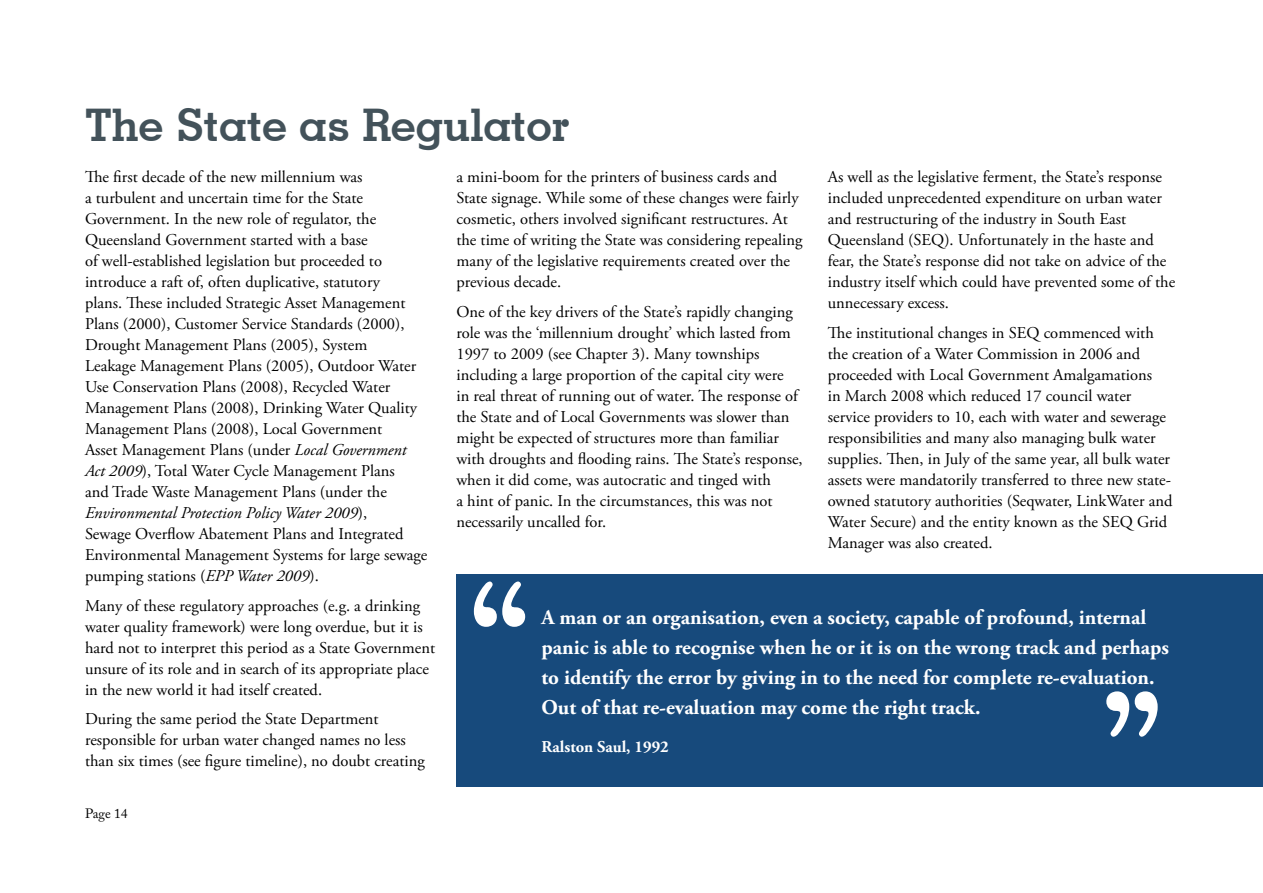
<style>
.page{position:relative;width:1263px;height:893px;background:#fff}
.page>*{position:absolute;margin:0;border:0;box-sizing:border-box;transform-origin:0 0}
.t1{font:500 150px "American Typewriter Std";color:#fff}
.t2{font:700 45px "Geometric Slab 703 BT";color:#43525a}
.t3{font:700 21px/30px "Adobe Garamond Pro";color:#fff}
.t4{font:16.5px/21px "Adobe Garamond Pro";color:#000}
.t5{font:700 16.5px "Adobe Garamond Pro";color:#fff}
.t6{font:13.5px "Adobe Caslon Pro";letter-spacing:-.005em;color:#000}
.s1{font-style:italic}
</style>
<div class="page">
<div style="left:456px;top:574px;width:807px;height:213px;background:#174a7c"></div>
<p class="t2" style="left:85px;top:97px;width:486px">The State as Regulator</p>
<p class="t4" style="left:85px;top:167px;width:344px">The first decade of the new millennium was<br>a turbulent and uncertain time for the State Government. In the new role of regulator, the Queensland Government started with a base<br>of well-established legislation but proceeded to introduce a raft of, often duplicative, statutory<br>plans. These included Strategic Asset Management Plans (2000), Customer Service Standards (2000), Drought Management Plans (2005), System<br>Leakage Management Plans (2005), Outdoor Water Use Conservation Plans (2008), Recycled Water Management Plans (2008), Drinking Water Quality Management Plans (2008), Local Government<br>Asset Management Plans (under <span class="s1">Local Government Act 2009</span>), Total Water Cycle Management Plans<br>and Trade Waste Management Plans (under the <span class="s1">Environmental Protection Policy Water 2009</span>),<br>Sewage Overflow Abatement Plans and Integrated Environmental Management Systems for large sewage pumping stations (<span class="s1">EPP Water 2009</span>).</p>
<p class="t4" style="left:85px;top:595px;width:352px">Many of these regulatory approaches (e.g. a drinking water quality framework) were long overdue, but it is hard not to interpret this period as a State Government unsure of its role and in search of its appropriate place in the new world it had itself created.</p>
<p class="t4" style="left:85px;top:709px;width:341px">During the same period the State Department responsible for urban water changed names no less than six times (see figure timeline), no doubt creating</p>
<p class="t4" style="left:456px;top:167px;width:347px">a mini-boom for the printers of business cards and State signage. While some of these changes were fairly cosmetic, others involved significant restructures. At the time of writing the State was considering repealing many of the legislative requirements created over the previous decade.</p>
<p class="t4" style="left:456px;top:302px;width:348px">One of the key drivers of the State’s rapidly changing role was the ‘millennium drought’ which lasted from 1997 to 2009 (see Chapter 3). Many townships including a large proportion of the capital city were<br>in real threat of running out of water. The response of the State and of Local Governments was slower than might be expected of structures more than familiar with droughts and flooding rains. The State’s response, when it did come, was autocratic and tinged with<br>a hint of panic. In the circumstances, this was not necessarily uncalled for.</p>
<p class="t4" style="left:828px;top:167px;width:349px">As well as the legislative ferment, the State’s response included unprecedented expenditure on urban water and restructuring of the industry in South East Queensland (SEQ). Unfortunately in the haste and fear, the State’s response did not take on advice of the industry itself which could have prevented some of the unnecessary excess.</p>
<p class="t4" style="left:828px;top:323px;width:346px">The institutional changes in SEQ commenced with the creation of a Water Commission in 2006 and proceeded with Local Government Amalgamations<br>in March 2008 which reduced 17 council water service providers to 10, each with water and sewerage responsibilities and many also managing bulk water supplies. Then, in July of the same year, all bulk water assets were mandatorily transferred to three new state&shy;owned statutory authorities (Seqwater, LinkWater and Water Secure) and the entity known as the SEQ Grid Manager was also created.</p>
<p class="t1" style="left:461px;top:553px;width:79px">“</p>
<p class="t3" style="left:541px;top:602px;width:629px">A man or an organisation, even a society, capable of profound, internal panic is able to recognise when he or it is on the wrong track and perhaps to identify the error by giving in to the need for complete re-evaluation.<br>Out of that re-evaluation may come the right track.</p>
<p class="t5" style="left:541px;top:737px;width:129px">Ralston Saul, 1992</p>
<p class="t1" style="left:1171px;top:765px;width:79px;rotate:-180deg">“</p>
<p class="t6" style="left:85px;top:805px;width:44px">Page 14</p>
</div>
